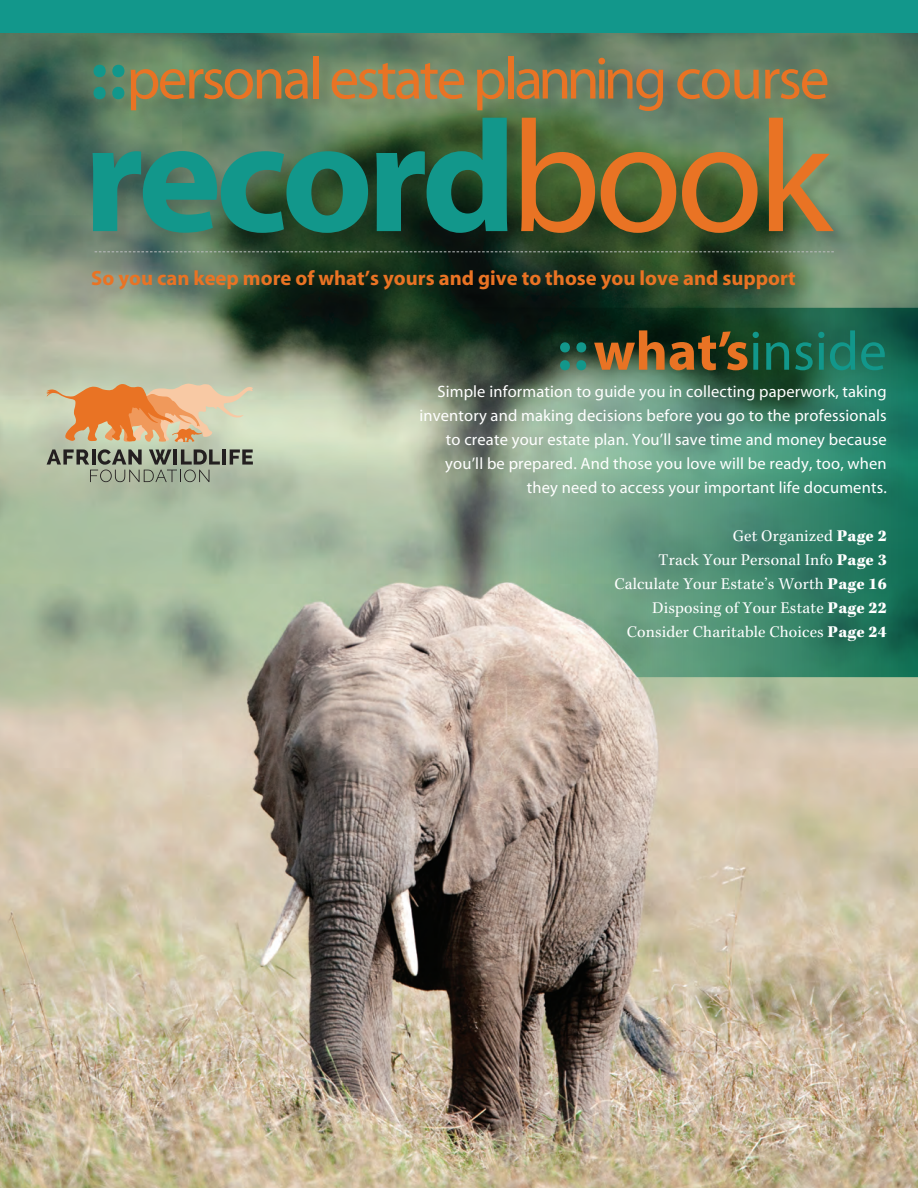
<style>
.page{position:relative;width:918px;height:1188px;background:#fff}
.page>*{position:absolute;margin:0;border:0;box-sizing:border-box;transform-origin:0 0}
.t1{font:700 159.75px "Myriad";letter-spacing:-.04em;color:#12978b}
.t2{font:59.55px "Myriad";letter-spacing:-.045em;color:#e97324}
.t3{font:700 55.35px "Myriad";color:#e97324}
.t4{font:700 20.7px "Myriad";color:#e97324}
.t5{font:16.5px/24px "Myriad";letter-spacing:.01em;color:#fff;text-align:right}
.t6{font:16.5px/24px "Kepler";letter-spacing:.01em;color:#fff;text-align:right}
.s1{font-weight:700;font-size:68.25px;color:#12978b}
.s2{font-weight:400;color:#e97324}
.s3{color:#12978b}
.s4{font-weight:400;color:#12978b}
.s5{font-weight:900}
</style>
<div class="page">
<img style="left:0;top:33px;width:918px;height:1155px">
<img style="left:316px;top:308px;width:602px;height:369px">
<div style="left:94px;top:58px;width:756px;height:249px;background:#231f20;opacity:.15"></div>
<div style="left:0;top:0;width:918px;height:33px;background:#12978b"></div>
<svg style="left:95px;top:251px;width:739px;height:1px"></svg>
<hr style="left:223px;top:449px;width:3px;height:16px;background:#231f20">
<svg style="left:230px;top:449px;width:23px;height:16px"></svg>
<svg style="left:47px;top:449px;width:173px;height:33px;background:#8c9482"></svg>
<svg style="left:46px;top:384px;width:207px;height:58px;background:#deb081"></svg>
<h1 class="t2" style="left:90px;top:49px;width:741px"><span class="s1">::</span>personal estate planning course</h1>
<p class="t1" style="left:83px;top:95px;width:750px">record<span class="s2">book</span></p>
<p class="t4" style="left:91px;top:268px;width:706px">So you can keep more of what’s yours and give to those you love and support</p>
<h1 class="t3" style="left:557px;top:323px;width:331px"><span class="s3">::</span> what’s<span class="s4">inside</span></h1>
<p class="t5" style="left:419px;top:381px;width:469px">Simple information to guide you in collecting paperwork, taking inventory and making decisions before you go to the professionals to create your estate plan. You’ll save time and money because you’ll be prepared. And those you love will be ready, too, when they need to access your important life documents.</p>
<p class="t6" style="left:614px;top:524px;width:274px">Get Organized <span class="s5">Page 2<br></span>Track Your Personal Info <span class="s5">Page 3<br></span>Calculate Your Estate’s Worth <span class="s5">Page 16<br></span>Disposing of Your Estate <span class="s5">Page 22<br></span>Consider Charitable Choices <span class="s5">Page 24</span></p>
</div>
